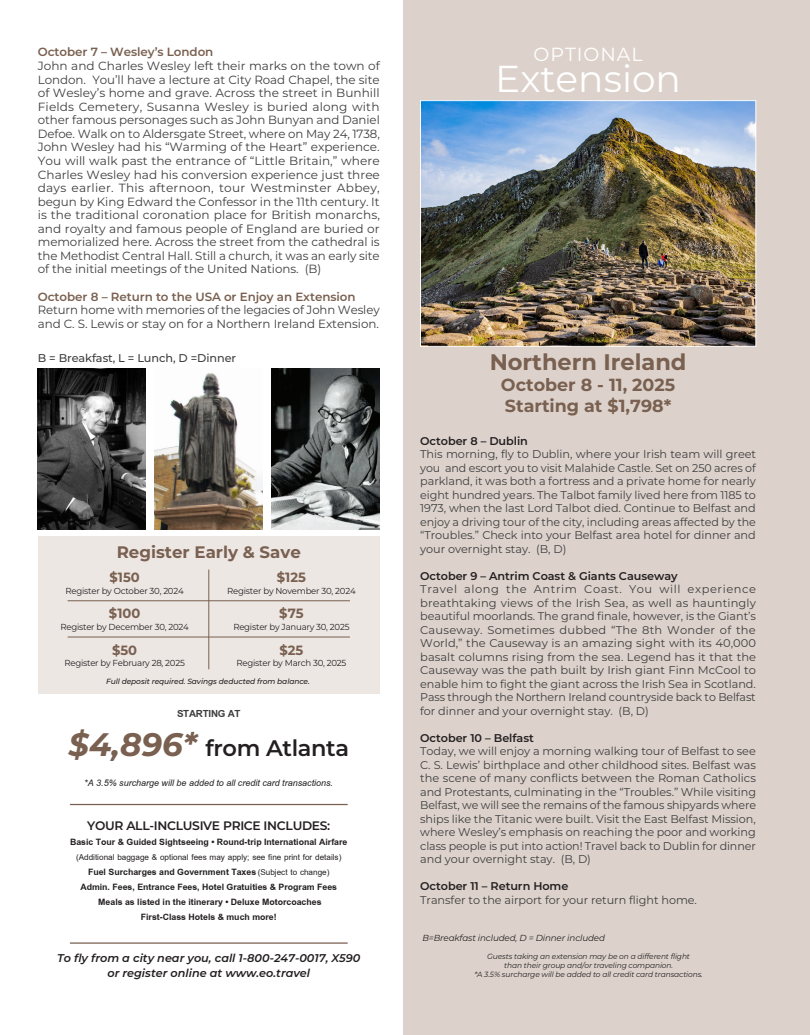
<style>
.page{position:relative;width:810px;height:1035px;background:#fff}
.page>*{position:absolute;margin:0;border:0;box-sizing:border-box;transform-origin:0 0}
.t1{font:37.5px "Montserrat";color:#fff}
.t2{font:600 22.5px "Montserrat";letter-spacing:-.015em;color:#231f20}
.t3{font:700 22.5px "Montserrat";color:#796050}
.t4{font:19px "Montserrat";letter-spacing:.05em;color:#fff}
.t5{font:700 17.5px/21.2px "Montserrat";color:#796050}
.t6{font:700 16.62px "Montserrat";color:#796050}
.t7{font:700 15px "Browallia New";letter-spacing:-.015em;color:#3d3d3d}
.t8{font:italic 13.75px "Browallia New";color:#231f20}
.t9{font:700 13.38px/15px "Browallia New";color:#231f20;text-align:center}
.t10{font:700 13.38px "Montserrat";color:#796050}
.t11{font:12.5px "Browallia New";color:#231f20}
.t12{font:600 12.38px "Montserrat";letter-spacing:-.025em;color:#231f20}
.t13{font:11.88px/13.5px "Montserrat";letter-spacing:-.005em;color:#3e3e3f;text-align:justify}
.t14{font:600 11.88px "Montserrat";letter-spacing:-.005em;color:#796050}
.t15{font:11.25px/13.5px "Montserrat";letter-spacing:-.005em;color:#3e3e3f;text-align:justify}
.t16{font:600 11.25px "Montserrat";letter-spacing:-.005em;color:#231f20}
.t17{font:italic 600 11.25px/15px "Montserrat";color:#231f20;text-align:center}
.t18{font:500 11.25px "Montserrat";letter-spacing:-.005em;color:#3e3e3f}
.t19{font:8.75px "Montserrat";letter-spacing:-.025em;color:#231f20}
.t20{font:italic 8.75px "Montserrat";letter-spacing:-.015em;color:#231f20}
.t21{font:italic 7.5px/9px "Montserrat";letter-spacing:-.015em;color:#231f20;text-align:center}
.t22{font:italic 500 7.5px "Montserrat";letter-spacing:-.01em;color:#231f20}
.s1{font-weight:700;font-style:italic;font-size:32.5px;color:#796050}
.s2{font-weight:400;font-size:12.5px}
</style>
<div class="page">
<div style="left:404px;top:0;width:406px;height:1035px;background:#dcd2cb"></div>
<hr style="left:70px;top:804px;width:278px;height:1px;background:#796050">
<hr style="left:70px;top:942px;width:278px;height:2px;background:#796050">
<img style="left:422px;top:102px;width:332px;height:243px">
<div style="left:420px;top:100px;width:336px;height:247px;border:1px solid #fff"></div>
<div style="left:38px;top:536px;width:342px;height:158px;background:#ede7e4"></div>
<hr style="left:208px;top:570px;width:1px;height:99px;background:#796050">
<hr style="left:68px;top:600px;width:282px;height:1px;background:#796050">
<hr style="left:68px;top:637px;width:282px;height:1px;background:#796050">
<img style="left:155px;top:373px;width:108px;height:156px">
<img style="left:38px;top:369px;width:108px;height:160px">
<img style="left:272px;top:369px;width:108px;height:160px">
<p class="t14" style="left:38px;top:44px;width:177px">October 7 – Wesley’s London</p>
<p class="t13" style="left:38px;top:59px;width:344px">John and Charles Wesley left their marks on the town of London. You’ll have a lecture at City Road Chapel, the site of Wesley’s home and grave. Across the street in Bunhill Fields Cemetery, Susanna Wesley is buried along with other famous personages such as John Bunyan and Daniel Defoe. Walk on to Aldersgate Street, where on May 24, 1738, John Wesley had his “Warming of the Heart” experience.<br>You will walk past the entrance of “Little Britain,” where Charles Wesley had his conversion experience just three days earlier. This afternoon, tour Westminster Abbey, begun by King Edward the Confessor in the 11th century. It is the traditional coronation place for British monarchs, and royalty and famous people of England are buried or memorialized here. Across the street from the cathedral is the Methodist Central Hall. Still a church, it was an early site of the initial meetings of the United Nations. (B)</p>
<p class="t14" style="left:38px;top:288px;width:319px">October 8 – Return to the USA or Enjoy an Extension</p>
<p class="t13" style="left:38px;top:303px;width:343px">Return home with memories of the legacies of John Wesley and C. S. Lewis or stay on for a Northern Ireland Extension.</p>
<p class="t18" style="left:38px;top:350px;width:200px">B = Breakfast, L = Lunch, D =Dinner</p>
<h3 class="t6" style="left:117px;top:541px;width:186px">Register Early &amp; Save</h3>
<p class="t10" style="left:110px;top:568px;width:32px">$150</p>
<p class="t19" style="left:66px;top:585px;width:120px">Register by October 30, 2024</p>
<p class="t10" style="left:277px;top:568px;width:31px">$125</p>
<p class="t19" style="left:227px;top:585px;width:130px">Register by November 30, 2024</p>
<p class="t10" style="left:109px;top:604px;width:33px">$100</p>
<p class="t19" style="left:60px;top:621px;width:130px">Register by December 30, 2024</p>
<p class="t10" style="left:112px;top:640px;width:27px">$50</p>
<p class="t19" style="left:64px;top:657px;width:122px">Register by February 28, 2025</p>
<p class="t10" style="left:279px;top:604px;width:26px">$75</p>
<p class="t19" style="left:233px;top:621px;width:118px">Register by January 30, 2025</p>
<p class="t10" style="left:280px;top:640px;width:25px">$25</p>
<p class="t19" style="left:237px;top:657px;width:111px">Register by March 30, 2025</p>
<p class="t22" style="left:106px;top:676px;width:205px">Full deposit required. Savings deducted from balance.</p>
<h3 class="t7" style="left:177px;top:704px;width:65px">STARTING AT</h3>
<h2 class="t2" style="left:68px;top:732px;width:282px"><span class="s1">$4,896*</span> from Atlanta</h2>
<p class="t8" style="left:84px;top:774px;width:250px">*A 3.5% surcharge will be added to all credit card transactions.</p>
<p class="t12" style="left:87px;top:817px;width:245px">YOUR ALL-INCLUSIVE PRICE INCLUDES:</p>
<p class="t9" style="left:70px;top:834px;width:279px">Basic Tour &amp; Guided Sightseeing • Round-trip International Airfare</p>
<p class="t11" style="left:76px;top:849px;width:267px">(Additional baggage &amp; optional fees may apply; see fine print for details)</p>
<p class="t9" style="left:80px;top:864px;width:258px">Fuel Surcharges and Government Taxes<span class="s2">(Subject to change)<br></span>Admin. Fees, Entrance Fees, Hotel Gratuities &amp; Program Fees Meals as listed in the itinerary • Deluxe Motorcoaches First-Class Hotels &amp; much more!</p>
<p class="t17" style="left:57px;top:950px;width:305px">To fly from a city near you, call 1-800-247-0017, X590 or register online at www.eo.travel</p>
<h3 class="t4" style="left:534px;top:41px;width:111px">OPTIONAL</h3>
<h1 class="t1" style="left:495px;top:53px;width:187px">Extension</h1>
<h2 class="t3" style="left:490px;top:346px;width:198px">Northern Ireland</h2>
<h3 class="t5" style="left:501px;top:373px;width:176px">October 8 - 11, 2025<br>Starting at $1,798*</h3>
<p class="t16" style="left:420px;top:433px;width:109px">October 8 – Dublin</p>
<p class="t15" style="left:420px;top:447px;width:337px">This morning, fly to Dublin, where your Irish team will greet you and escort you to visit Malahide Castle. Set on 250 acres of parkland, it was both a fortress and a private home for nearly eight hundred years. The Talbot family lived here from 1185 to 1973, when the last Lord Talbot died. Continue to Belfast and enjoy a driving tour of the city, including areas affected by the “Troubles.” Check into your Belfast area hotel for dinner and your overnight stay. (B, D)</p>
<p class="t16" style="left:420px;top:568px;width:259px">October 9 – Antrim Coast &amp; Giants Causeway</p>
<p class="t15" style="left:420px;top:582px;width:337px">Travel along the Antrim Coast. You will experience breathtaking views of the Irish Sea, as well as hauntingly beautiful moorlands. The grand finale, however, is the Giant’s Causeway. Sometimes dubbed “The 8th Wonder of the World,” the Causeway is an amazing sight with its 40,000 basalt columns rising from the sea. Legend has it that the Causeway was the path built by Irish giant Finn McCool to enable him to fight the giant across the Irish Sea in Scotland.<br>Pass through the Northern Ireland countryside back to Belfast for dinner and your overnight stay. (B, D)</p>
<p class="t16" style="left:420px;top:730px;width:115px">October 10 – Belfast</p>
<p class="t15" style="left:420px;top:744px;width:337px">Today, we will enjoy a morning walking tour of Belfast to see C. S. Lewis’ birthplace and other childhood sites. Belfast was the scene of many conflicts between the Roman Catholics and Protestants, culminating in the “Troubles.” While visiting Belfast, we will see the remains of the famous shipyards where ships like the Titanic were built. Visit the East Belfast Mission, where Wesley’s emphasis on reaching the poor and working class people is put into action! Travel back to Dublin for dinner and your overnight stay. (B, D)</p>
<p class="t16" style="left:420px;top:878px;width:150px">October 11 – Return Home</p>
<p class="t15" style="left:420px;top:893px;width:278px">Transfer to the airport for your return flight home.</p>
<p class="t20" style="left:422px;top:932px;width:184px">B=Breakfast included, D = Dinner included</p>
<p class="t21" style="left:474px;top:952px;width:230px">Guests taking an extension may be on a different flight<br>than their group and/or traveling companion.<br>*A 3.5% surcharge will be added to all credit card transactions.</p>
</div>
